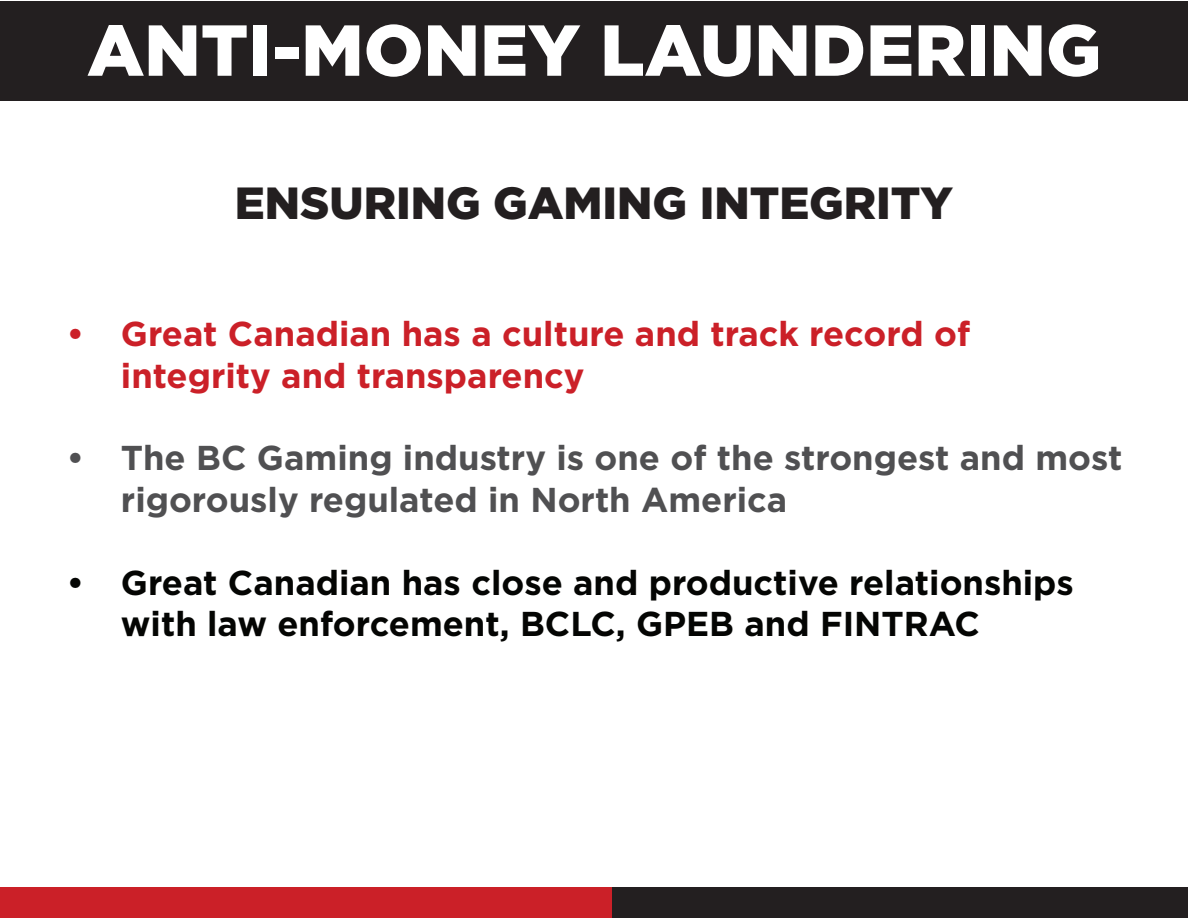
<style>
.page{position:relative;width:1188px;height:918px;background:#fff}
.page>*{position:absolute;margin:0;border:0;box-sizing:border-box;transform-origin:0 0}
.t1{font:900 72px "Gotham";color:#fff}
.t2{font:900 45px "Gotham";color:#231f20}
.t3{font:700 34.5px/41.4px "Gotham";color:#040503}
.t4{font:700 34.5px/41.4px "Gotham";color:#505052}
.t5{font:700 34.5px/41.4px "Gotham";color:#cb2028}
</style>
<div class="page">
<div style="left:0;top:887px;width:1188px;height:31px;background:#cb2028"></div>
<div style="left:613px;top:887px;width:575px;height:31px;background:#231f20"></div>
<div style="left:0;top:1px;width:1188px;height:99px;background:#231f20"></div>
<h1 class="t1" style="left:87px;top:1px;width:1016px">ANTI-MONEY LAUNDERING</h1>
<h2 class="t2" style="left:235px;top:172px;width:720px">ENSURING GAMING INTEGRITY</h2>
<p class="t5" style="left:121px;top:313px;width:851px;text-indent:-54px">• Great Canadian has a culture and track record of integrity and transparency</p>
<p class="t4" style="left:121px;top:437px;width:1003px;text-indent:-54px">• The BC Gaming industry is one of the strongest and most rigorously regulated in North America</p>
<p class="t3" style="left:121px;top:562px;width:954px;text-indent:-54px">• Great Canadian has close and productive relationships with law enforcement, BCLC, GPEB and FINTRAC</p>
</div>
